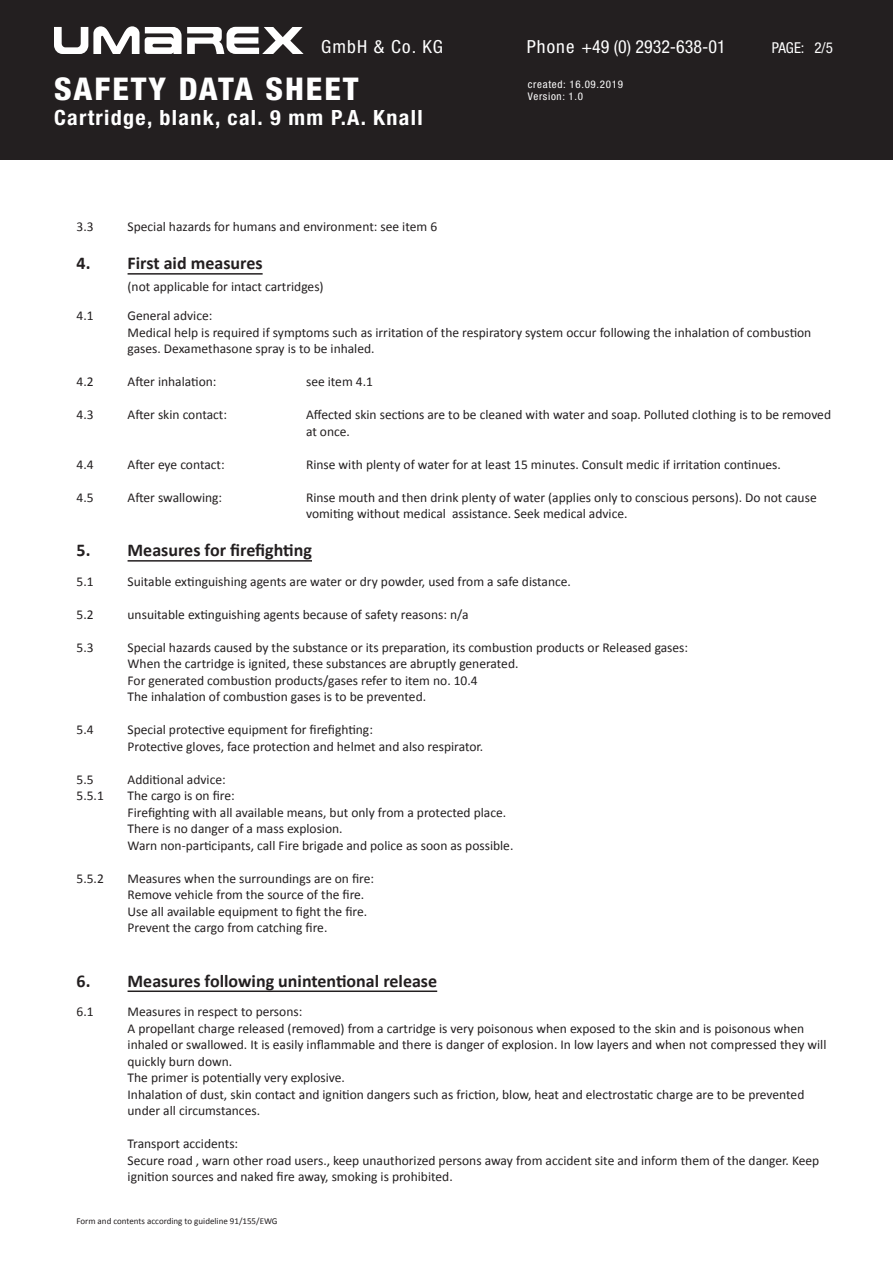
<style>
.page{position:relative;width:893px;height:1263px;background:#fff}
.page>*{position:absolute;margin:0;border:0;box-sizing:border-box;transform-origin:0 0}
.t1{font:800 condensed 31.35px "Helvetica Neue LT Pro";letter-spacing:.06em;color:#fff;scale:1.05 1}
.t2{font:700 condensed 21px "Helvetica Neue LT Pro";letter-spacing:.06em;color:#fff;scale:1.05 1}
.t3{font:700 18px "Calibri";color:#231f20}
.t4{font:condensed 18px "Helvetica Neue LT Pro";color:#fff;scale:1.05 1}
.t5{font:condensed 18px "Helvetica Neue LT Pro";letter-spacing:.06em;color:#fff;scale:1.05 1}
.t6{font:condensed 15px "Helvetica Neue LT Pro";color:#fff}
.t7{font:13.5px/16.5px "Calibri";color:#231f20}
.t8{font:condensed 10.5px/12.6px "Helvetica Neue LT Pro";letter-spacing:.06em;color:#fff;scale:1.05 1}
.t9{font:9px "Calibri";color:#231f20}
</style>
<div class="page">
<div style="left:0;top:0;width:893px;height:159px;background:#231f20"></div>
<svg style="left:54px;top:26px;width:250px;height:28px"></svg>
<hr style="left:128px;top:273px;width:135px;height:2px;background:#231f20">
<hr style="left:128px;top:560px;width:184px;height:2px;background:#231f20">
<hr style="left:128px;top:990px;width:309px;height:2px;background:#231f20">
<h3 class="t5" style="left:321px;top:36px;width:118px">GmbH &amp; Co. KG</h3>
<h3 class="t4" style="left:527px;top:36px;width:191px">Phone +49 (0) 2932-638-01</h3>
<p class="t8" style="left:528px;top:78px;width:92px">created: 16.09.2019<br>Version: 1.0</p>
<h2 class="t2" style="left:54px;top:105px;width:353px">Cartridge, blank, cal. 9 mm P.A. Knall</h2>
<h1 class="t1" style="left:54px;top:70px;width:292px">SAFETY DATA SHEET</h1>
<p class="t6" style="left:772px;top:39px;width:63px">PAGE: 2/5</p>
<p class="t7" style="left:77px;top:218px;width:19px">3.3</p>
<p class="t7" style="left:128px;top:218px;width:311px">Special hazards for humans and environment: see item 6</p>
<h3 class="t3" style="left:77px;top:252px;width:188px">4. First aid measures</h3>
<p class="t7" style="left:128px;top:278px;width:198px">(not applicable for intact cartridges)</p>
<p class="t7" style="left:77px;top:307px;width:19px">4.1</p>
<p class="t7" style="left:128px;top:307px;width:685px">General advice:<br>Medical help is required if symptoms such as irritation of the respiratory system occur following the inhalation of combustion gases. Dexamethasone spray is to be inhaled.</p>
<p class="t7" style="left:77px;top:373px;width:19px">4.2</p>
<p class="t7" style="left:128px;top:373px;width:90px">After inhalation:</p>
<p class="t7" style="left:306px;top:373px;width:68px">see item 4.1</p>
<p class="t7" style="left:77px;top:406px;width:19px">4.3</p>
<p class="t7" style="left:128px;top:406px;width:101px">After skin contact:</p>
<p class="t7" style="left:306px;top:406px;width:527px">Affected skin sections are to be cleaned with water and soap. Polluted clothing is to be removed at once.</p>
<p class="t7" style="left:77px;top:456px;width:19px">4.4</p>
<p class="t7" style="left:128px;top:456px;width:99px">After eye contact:</p>
<p class="t7" style="left:306px;top:456px;width:476px">Rinse with plenty of water for at least 15 minutes. Consult medic if irritation continues.</p>
<p class="t7" style="left:77px;top:489px;width:19px">4.5</p>
<p class="t7" style="left:128px;top:489px;width:96px">After swallowing:</p>
<p class="t7" style="left:306px;top:489px;width:512px">Rinse mouth and then drink plenty of water (applies only to conscious persons). Do not cause vomiting without medical assistance. Seek medical advice.</p>
<h3 class="t3" style="left:77px;top:539px;width:237px">5. Measures for firefighting</h3>
<p class="t7" style="left:77px;top:572px;width:19px">5.1</p>
<p class="t7" style="left:128px;top:572px;width:445px">Suitable extinguishing agents are water or dry powder, used from a safe distance.</p>
<p class="t7" style="left:77px;top:605px;width:19px">5.2</p>
<p class="t7" style="left:128px;top:605px;width:342px">unsuitable extinguishing agents because of safety reasons: n/a</p>
<p class="t7" style="left:77px;top:638px;width:19px">5.3</p>
<p class="t7" style="left:128px;top:638px;width:562px">Special hazards caused by the substance or its preparation, its combustion products or Released gases:<br>When the cartridge is ignited, these substances are abruptly generated.<br>For generated combustion products/gases refer to item no. 10.4<br>The inhalation of combustion gases is to be prevented.</p>
<p class="t7" style="left:77px;top:721px;width:19px">5.4</p>
<p class="t7" style="left:128px;top:721px;width:357px">Special protective equipment for firefighting:<br>Protective gloves, face protection and helmet and also respirator.</p>
<p class="t7" style="left:77px;top:770px;width:19px">5.5</p>
<p class="t7" style="left:128px;top:770px;width:100px">Additional advice:</p>
<p class="t7" style="left:77px;top:787px;width:29px">5.5.1</p>
<p class="t7" style="left:128px;top:787px;width:387px">The cargo is on fire:<br>Firefighting with all available means, but only from a protected place.<br>There is no danger of a mass explosion.<br>Warn non-participants, call Fire brigade and police as soon as possible.</p>
<p class="t7" style="left:77px;top:869px;width:29px">5.5.2</p>
<p class="t7" style="left:128px;top:869px;width:248px">Measures when the surroundings are on fire:<br>Remove vehicle from the source of the fire.<br>Use all available equipment to fight the fire.<br>Prevent the cargo from catching fire.</p>
<h3 class="t3" style="left:77px;top:969px;width:362px">6. Measures following unintentional release</h3>
<p class="t7" style="left:77px;top:1003px;width:19px">6.1</p>
<p class="t7" style="left:128px;top:1003px;width:700px">Measures in respect to persons:<br>A propellant charge released (removed) from a cartridge is very poisonous when exposed to the skin and is poisonous when inhaled or swallowed. It is easily inflammable and there is danger of explosion. In low layers and when not compressed they will quickly burn down.<br>The primer is potentially very explosive.<br>Inhalation of dust, skin contact and ignition dangers such as friction, blow, heat and electrostatic charge are to be prevented under all circumstances.</p>
<p class="t7" style="left:128px;top:1135px;width:693px">Transport accidents:<br>Secure road , warn other road users., keep unauthorized persons away from accident site and inform them of the danger. Keep ignition sources and naked fire away, smoking is prohibited.</p>
<p class="t9" style="left:77px;top:1215px;width:203px">Form and contents according to guideline 91/155/EWG</p>
</div>
